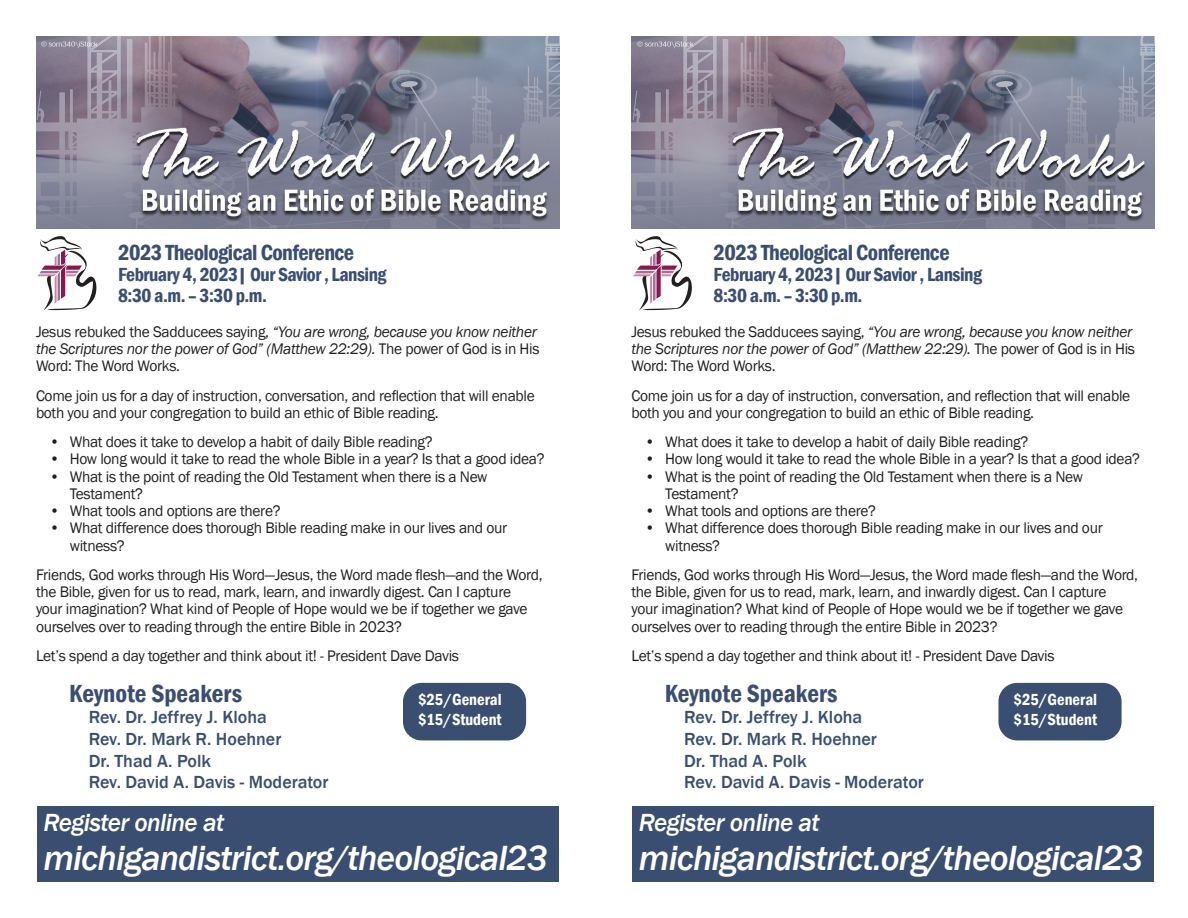
<style>
.page{position:relative;width:1188px;height:918px;background:#fff}
.page>*{position:absolute;margin:0;border:0;box-sizing:border-box;transform-origin:0 0}
.t1{font:italic 500 36px "Franklin Gothic";letter-spacing:-.025em;color:#fff}
.t2{font:italic 500 25.5px "Franklin Gothic";letter-spacing:-.025em;color:#fff}
.t3{font:600 condensed 25.5px "Franklin Gothic";color:#394e71}
.t4{font:600 condensed 22.5px "Franklin Gothic";letter-spacing:-.025em;color:#394e71}
.t5{font:600 condensed 19.5px/21px "Franklin Gothic";letter-spacing:-.025em;color:#394e71}
.t6{font:500 18px/21.6px "Franklin Gothic";color:#394e71}
.t7{font:600 condensed 16.5px/19.8px "Franklin Gothic";color:#fff}
.t8{font:15.75px/17.2px "Franklin Gothic";letter-spacing:-.02em;color:#231f20}
.t9{font:italic 15.75px/17.2px "Franklin Gothic";letter-spacing:-.02em;color:#231f20}
.s1{font-style:normal}
</style>
<div class="page">
<div style="left:37px;top:806px;width:522px;height:75px;background:#394e71"></div>
<svg style="left:37px;top:236px;width:60px;height:75px"></svg>
<div style="left:404px;top:684px;width:121px;height:56px;background:#394e71;border-radius:18px"></div>
<div style="left:403px;top:683px;width:123px;height:57px;border:2px solid #394e71;border-radius:18px"></div>
<img style="left:36px;top:36px;width:523px;height:193px">
<div style="left:632px;top:806px;width:522px;height:75px;background:#394e71"></div>
<svg style="left:633px;top:236px;width:59px;height:75px"></svg>
<div style="left:999px;top:684px;width:122px;height:56px;background:#394e71;border-radius:18px"></div>
<div style="left:998px;top:683px;width:124px;height:57px;border:2px solid #394e71;border-radius:18px"></div>
<img style="left:632px;top:36px;width:523px;height:193px">
<h3 class="t4" style="left:118px;top:238px;width:238px">2023 Theological Conference</h3>
<p class="t5" style="left:118px;top:264px;width:270px">February 4, 2023| Our Savior , Lansing<br>8:30 a.m. – 3:30 p.m.</p>
<p class="t9" style="left:36px;top:323px;width:505px"><span class="s1">Jesus rebuked the Sadducees saying,</span> “You are wrong, because you know neither the Scriptures nor the power of God” (Matthew 22:29). <span class="s1">The power of God is in His<br>Word: The Word Works.</span></p>
<p class="t8" style="left:36px;top:387px;width:500px">Come join us for a day of instruction, conversation, and reflection that will enable both you and your congregation to build an ethic of Bible reading.</p>
<p class="t8" style="left:50px;top:434px;width:385px">• What does it take to develop a habit of daily Bible reading?</p>
<p class="t8" style="left:50px;top:451px;width:497px">• How long would it take to read the whole Bible in a year? Is that a good idea?</p>
<p class="t8" style="left:70px;top:468px;width:419px;text-indent:-20px">• What is the point of reading the Old Testament when there is a New<br>Testament?</p>
<p class="t8" style="left:50px;top:503px;width:233px">• What tools and options are there?</p>
<p class="t8" style="left:70px;top:520px;width:439px;text-indent:-20px">• What difference does thorough Bible reading make in our lives and our witness?</p>
<p class="t8" style="left:36px;top:566px;width:508px">Friends, God works through His Word—Jesus, the Word made flesh—and the Word, the Bible, given for us to read, mark, learn, and inwardly digest. Can I capture<br>your imagination? What kind of People of Hope would we be if together we gave ourselves over to reading through the entire Bible in 2023?</p>
<p class="t8" style="left:36px;top:647px;width:425px">Let’s spend a day together and think about it! - President Dave Davis</p>
<h2 class="t3" style="left:69px;top:676px;width:175px">Keynote Speakers</h2>
<p class="t6" style="left:89px;top:707px;width:241px">Rev. Dr. Jeffrey J. Kloha<br>Rev. Dr. Mark R. Hoehner<br>Dr. Thad A. Polk<br>Rev. David A. Davis - Moderator</p>
<p class="t7" style="left:418px;top:690px;width:85px">$25/General $15/Student</p>
<h2 class="t2" style="left:44px;top:807px;width:182px">Register online at</h2>
<h1 class="t1" style="left:44px;top:836px;width:506px">michigandistrict.org/theological23</h1>
<h3 class="t4" style="left:714px;top:238px;width:238px">2023 Theological Conference</h3>
<p class="t5" style="left:714px;top:264px;width:270px">February 4, 2023| Our Savior , Lansing<br>8:30 a.m. – 3:30 p.m.</p>
<p class="t9" style="left:631px;top:323px;width:505px"><span class="s1">Jesus rebuked the Sadducees saying,</span> “You are wrong, because you know neither the Scriptures nor the power of God” (Matthew 22:29). <span class="s1">The power of God is in His<br>Word: The Word Works.</span></p>
<p class="t8" style="left:631px;top:387px;width:500px">Come join us for a day of instruction, conversation, and reflection that will enable both you and your congregation to build an ethic of Bible reading.</p>
<p class="t8" style="left:645px;top:434px;width:385px">• What does it take to develop a habit of daily Bible reading?</p>
<p class="t8" style="left:645px;top:451px;width:497px">• How long would it take to read the whole Bible in a year? Is that a good idea?</p>
<p class="t8" style="left:665px;top:468px;width:419px;text-indent:-20px">• What is the point of reading the Old Testament when there is a New<br>Testament?</p>
<p class="t8" style="left:645px;top:503px;width:233px">• What tools and options are there?</p>
<p class="t8" style="left:665px;top:520px;width:439px;text-indent:-20px">• What difference does thorough Bible reading make in our lives and our witness?</p>
<p class="t8" style="left:631px;top:566px;width:508px">Friends, God works through His Word—Jesus, the Word made flesh—and the Word, the Bible, given for us to read, mark, learn, and inwardly digest. Can I capture<br>your imagination? What kind of People of Hope would we be if together we gave ourselves over to reading through the entire Bible in 2023?</p>
<p class="t8" style="left:631px;top:647px;width:425px">Let’s spend a day together and think about it! - President Dave Davis</p>
<h2 class="t3" style="left:665px;top:676px;width:175px">Keynote Speakers</h2>
<p class="t6" style="left:684px;top:707px;width:241px">Rev. Dr. Jeffrey J. Kloha<br>Rev. Dr. Mark R. Hoehner<br>Dr. Thad A. Polk<br>Rev. David A. Davis - Moderator</p>
<p class="t7" style="left:1014px;top:690px;width:85px">$25/General $15/Student</p>
<h2 class="t2" style="left:639px;top:807px;width:182px">Register online at</h2>
<h1 class="t1" style="left:639px;top:836px;width:506px">michigandistrict.org/theological23</h1>
</div>
